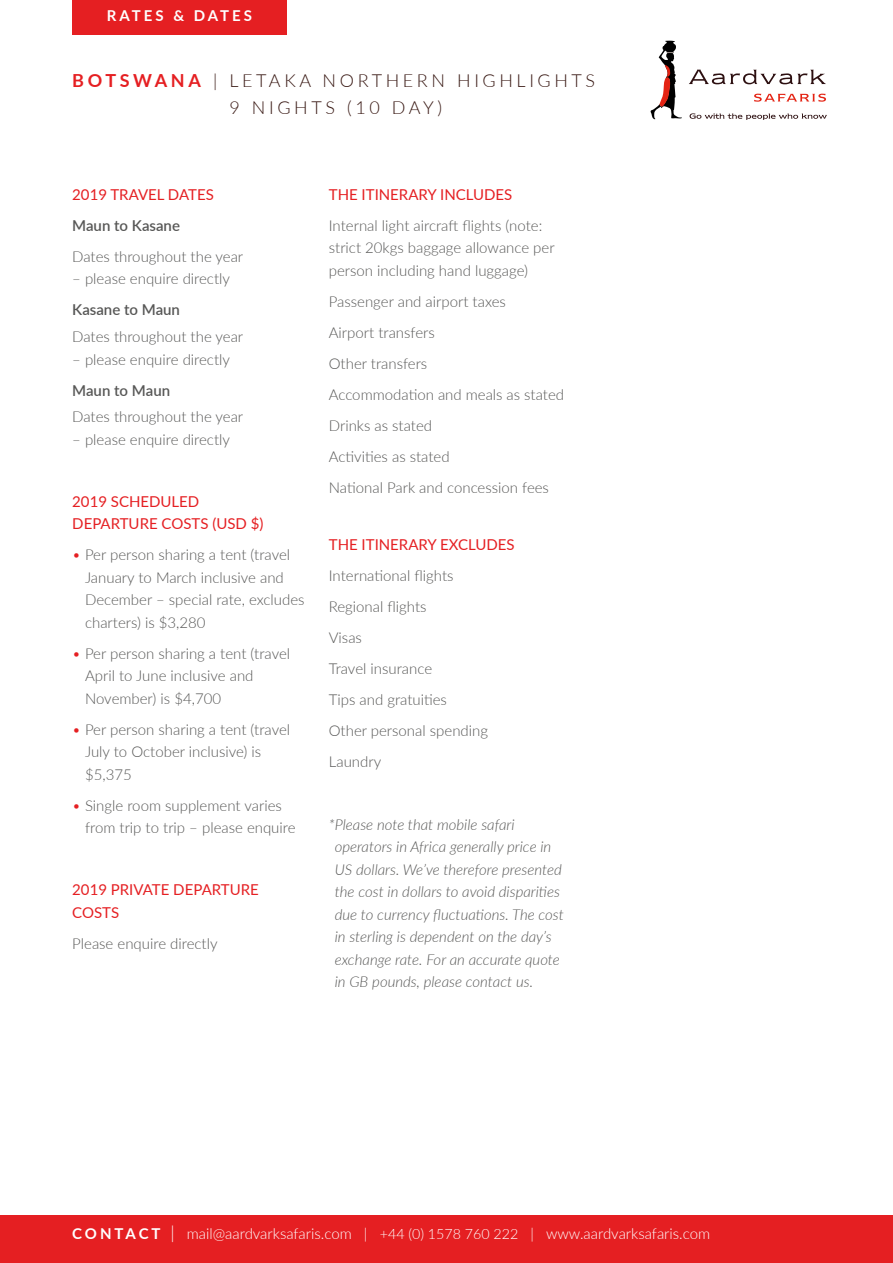
<style>
.page{position:relative;width:893px;height:1263px;background:#fff}
.page>*{position:absolute;margin:0;border:0;box-sizing:border-box;transform-origin:0 0}
.t1{font:300 18px/27px "Lato";letter-spacing:.2em;color:#3a1a15;text-align:center}
.t2{font:300 15px/31px "Lato";color:#575756}
.t3{font:italic 300 15px/22.5px "Lato";color:#575756}
.t4{font:15px/22.5px "Lato";color:#e51f22}
.t5{font:300 15px "Lato";color:#fff}
.t6{font:600 15px "Lato";color:#575756}
.t7{font:700 15px "Lato";letter-spacing:.2em;color:#fff}
.s1{font-weight:700;color:#e51f22}
.s2{color:#e51f22}
.s3{font-weight:700}
.s4{font-size:18px}
.s5{font-size:14.25px}
</style>
<div class="page">
<svg style="left:651px;top:41px;width:31px;height:78px"></svg>
<svg style="left:690px;top:113px;width:137px;height:7px"></svg>
<svg style="left:754px;top:94px;width:72px;height:8px"></svg>
<svg style="left:689px;top:70px;width:137px;height:14px"></svg>
<div style="left:0;top:1215px;width:893px;height:48px;background:#e51f22"></div>
<div style="left:72px;top:0;width:215px;height:35px;background:#e51f22"></div>
<p class="t7" style="left:107px;top:4px;width:147px">RATES &amp; DATES</p>
<p class="t1" style="left:72px;top:66px;width:524px"><span class="s1">BOTSWANA</span> | LETAKA NORTHERN HIGHLIGHTS<br>9 NIGHTS (10 DAY)</p>
<p class="t4" style="left:72px;top:182px;width:143px">2019 TRAVEL DATES</p>
<p class="t6" style="left:72px;top:214px;width:109px">Maun to Kasane</p>
<p class="t2" style="left:72px;top:240px;width:172px">Dates throughout the year</p>
<p class="t2" style="left:72px;top:263px;width:159px">– please enquire directly</p>
<p class="t6" style="left:72px;top:299px;width:109px">Kasane to Maun</p>
<p class="t2" style="left:72px;top:321px;width:172px">Dates throughout the year</p>
<p class="t2" style="left:72px;top:343px;width:159px">– please enquire directly</p>
<p class="t6" style="left:72px;top:379px;width:99px">Maun to Maun</p>
<p class="t2" style="left:72px;top:401px;width:172px">Dates throughout the year</p>
<p class="t2" style="left:72px;top:423px;width:159px">– please enquire directly</p>
<p class="t4" style="left:72px;top:489px;width:193px">2019 SCHEDULED<br>DEPARTURE COSTS (USD $)</p>
<p class="t2" style="left:85px;top:543px;width:221px;line-height:22.5px;text-indent:-13px"><span class="s2">•</span> Per person sharing a tent (travel<br>January to March inclusive and<br>December – special rate, excludes charters) is $3,280</p>
<p class="t2" style="left:85px;top:642px;width:207px;line-height:22.5px;text-indent:-13px"><span class="s2">•</span> Per person sharing a tent (travel<br>April to June inclusive and<br>November) is $4,700</p>
<p class="t2" style="left:85px;top:718px;width:207px;line-height:22.5px;text-indent:-13px"><span class="s2">•</span> Per person sharing a tent (travel<br>July to October inclusive) is $5,375</p>
<p class="t2" style="left:85px;top:794px;width:212px;line-height:22.5px;text-indent:-13px"><span class="s2">•</span> Single room supplement varies from trip to trip – please enquire</p>
<p class="t4" style="left:72px;top:878px;width:188px">2019 PRIVATE DEPARTURE<br>COSTS</p>
<p class="t2" style="left:72px;top:927px;width:147px">Please enquire directly</p>
<p class="t4" style="left:329px;top:182px;width:185px">THE ITINERARY INCLUDES</p>
<p class="t2" style="left:329px;top:214px;width:227px;line-height:22.5px">Internal light aircraft flights (note: strict 20kgs baggage allowance per person including hand luggage)</p>
<p class="t2" style="left:329px;top:285px;width:237px">Passenger and airport taxes<br>Airport transfers<br>Other transfers<br>Accommodation and meals as stated<br>Drinks as stated<br>Activities as stated<br>National Park and concession fees</p>
<p class="t4" style="left:329px;top:533px;width:187px">THE ITINERARY EXCLUDES</p>
<p class="t2" style="left:329px;top:560px;width:161px">International flights<br>Regional flights<br>Visas<br>Travel insurance<br>Tips and gratuities<br>Other personal spending<br>Laundry</p>
<p class="t3" style="left:335px;top:812px;width:231px;text-indent:-6px">*Please note that mobile safari operators in Africa generally price in US dollars. We’ve therefore presented the cost in dollars to avoid disparities due to currency fluctuations. The cost in sterling is dependent on the day’s exchange rate. For an accurate quote in GB pounds, please contact us.</p>
<p class="t5" style="left:72px;top:1223px;width:639px"><span class="s3">C O N TA C T</span> <span class="s4">|</span> mail@aardvarksafaris.com | <span class="s5">+44 (0) 1578 760 222</span> | www.aardvarksafaris.com</p>
</div>
